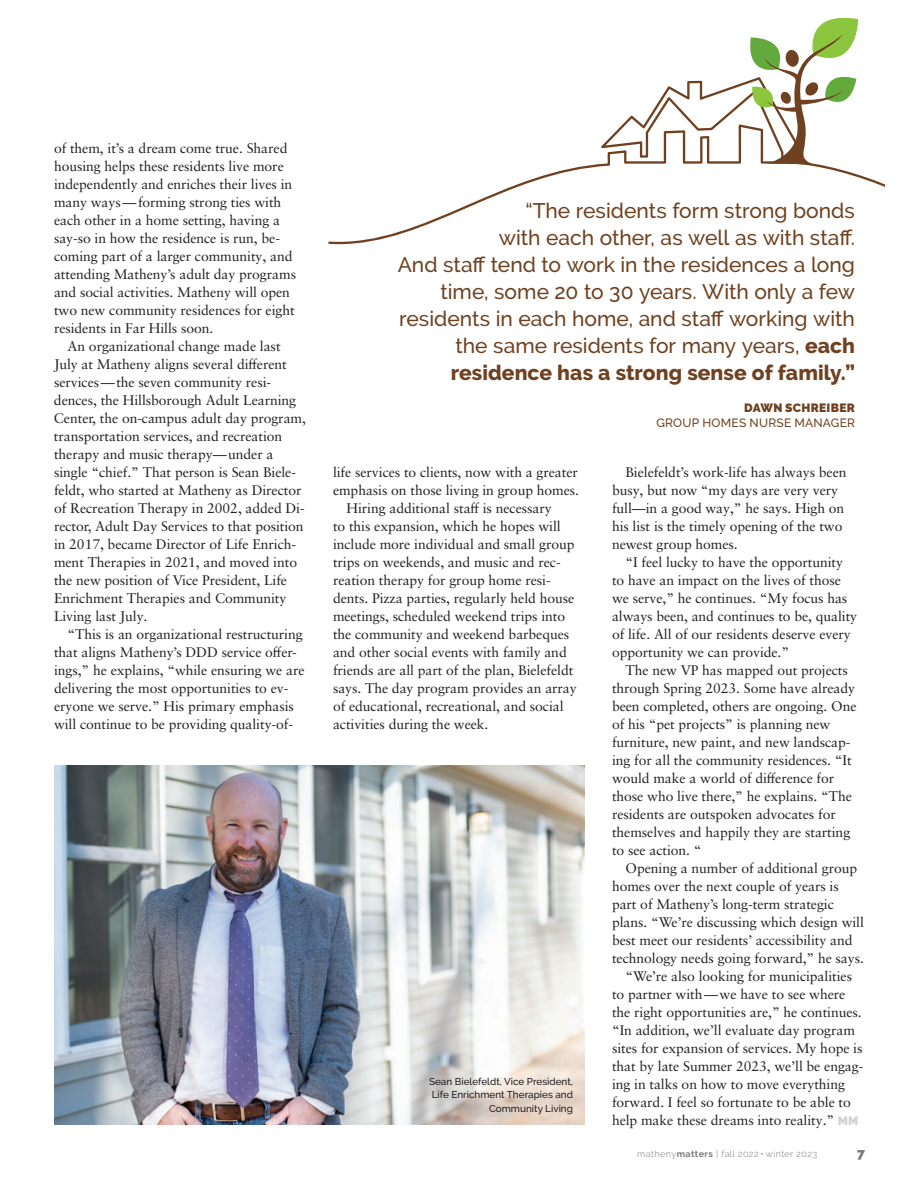
<style>
.page{position:relative;width:918px;height:1188px;background:#fff}
.page>*{position:absolute;margin:0;border:0;box-sizing:border-box;transform-origin:0 0}
.pull_quote{font:500 21px/27px "Raleway";color:#6f4120;text-align:right}
.body_text-serif{font:13.95px/18px "Sabon LT Pro";letter-spacing:-.005em;color:#231f20}
.t1{font:900 13.5px "Raleway";color:#76787b}
.pull_quote-attributi{font:500 12px "Raleway";letter-spacing:.02em;color:#6f4120}
.pull_quote-attributi-2{font:900 12px "Raleway";letter-spacing:.02em;color:#6f4120}
.t2{font:500 9.9px/13.5px "Raleway";color:#231f20;text-align:right}
.t3{font:300 9px "Raleway";letter-spacing:.05em;color:#76787b}
.s1{font-weight:800}
.s2{font-family:"Raleway";font-weight:900;font-size:12px;color:#d1d2d4}
.s3{font-weight:700}
</style>
<div class="page">
<img style="left:54px;top:765px;width:531px;height:360px">
<svg style="left:328px;top:80px;width:556px;height:164px"></svg>
<svg style="left:748px;top:18px;width:110px;height:146px"></svg>
<p class="body_text-serif" style="left:54px;top:139px;width:244px">of them, it’s a dream come true. Shared housing helps these residents live more independently and enriches their lives in many ways—forming strong ties with each other in a home setting, having a say-so in how the residence is run, be&shy;coming part of a larger community, and attending Matheny’s adult day programs and social activities. Matheny will open two new community residences for eight residents in Far Hills soon.</p>
<p class="body_text-serif" style="left:54px;top:337px;width:253px;text-indent:14px">An organizational change made last July at Matheny aligns several different services—the seven community resi&shy;dences, the Hillsborough Adult Learning Center, the on-campus adult day program, transportation services, and recreation therapy and music therapy—under a single “chief.” That person is Sean Biele&shy;feldt, who started at Matheny as Director of Recreation Therapy in 2002, added Di&shy;rector, Adult Day Services to that position in 2017, became Director of Life Enrich&shy;ment Therapies in 2021, and moved into the new position of Vice President, Life Enrichment Therapies and Community Living last July.</p>
<p class="body_text-serif" style="left:54px;top:625px;width:252px;text-indent:14px">“This is an organizational restructuring that aligns Matheny’s DDD service offer&shy;ings,” he explains, “while ensuring we are delivering the most opportunities to ev&shy;eryone we serve.” His primary emphasis will continue to be providing quality-of-</p>
<p class="pull_quote" style="left:398px;top:197px;width:459px">“The residents form strong bonds<br>with each other, as well as with staff.<br>And staff tend to work in the residences a long time, some 20 to 30 years. With only a few residents in each home, and staff working with the same residents for many years, <span class="s1">each residence has a strong sense of family.”</span></p>
<p class="pull_quote-attributi-2" style="left:744px;top:401px;width:112px">DAWN SCHREIBER</p>
<p class="pull_quote-attributi" style="left:656px;top:416px;width:200px">GROUP HOMES NURSE MANAGER</p>
<p class="body_text-serif" style="left:333px;top:463px;width:248px">life services to clients, now with a greater emphasis on those living in group homes.</p>
<p class="body_text-serif" style="left:333px;top:499px;width:245px;text-indent:14px">Hiring additional staff is necessary<br>to this expansion, which he hopes will include more individual and small group trips on weekends, and music and rec&shy;reation therapy for group home resi&shy;dents. Pizza parties, regularly held house meetings, scheduled weekend trips into the community and weekend barbeques and other social events with family and friends are all part of the plan, Bielefeldt says. The day program provides an array of educational, recreational, and social activities during the week.</p>
<p class="t2" style="left:429px;top:1075px;width:145px">Sean Bielefeldt, Vice President,<br>Life Enrichment Therapies and<br>Community Living</p>
<p class="body_text-serif" style="left:612px;top:463px;width:236px;text-indent:14px">Bielefeldt’s work-life has always been busy, but now “my days are very very full—in a good way,” he says. High on his list is the timely opening of the two newest group homes.</p>
<p class="body_text-serif" style="left:612px;top:553px;width:247px;text-indent:14px">“I feel lucky to have the opportunity to have an impact on the lives of those we serve,” he continues. “My focus has always been, and continues to be, quality of life. All of our residents deserve every opportunity we can provide.”</p>
<p class="body_text-serif" style="left:612px;top:661px;width:246px;text-indent:14px">The new VP has mapped out projects through Spring 2023. Some have already been completed, others are ongoing. One of his “pet projects” is planning new furniture, new paint, and new landscap&shy;ing for all the community residences. “It would make a world of difference for those who live there,” he explains. “The residents are outspoken advocates for themselves and happily they are starting to see action. “</p>
<p class="body_text-serif" style="left:612px;top:859px;width:253px;text-indent:14px">Opening a number of additional group homes over the next couple of years is part of Matheny’s long-term strategic plans. “We’re discussing which design will best meet our residents’ accessibility and technology needs going forward,” he says.</p>
<p class="body_text-serif" style="left:612px;top:967px;width:253px;text-indent:14px">“We’re also looking for municipalities to partner with—we have to see where the right opportunities are,” he continues. “In addition, we’ll evaluate day program sites for expansion of services. My hope is that by late Summer 2023, we’ll be engag&shy;ing in talks on how to move everything forward. I feel so fortunate to be able to help make these dreams into reality.” <span class="s2">MM</span></p>
<p class="t3" style="left:637px;top:1148px;width:181px">matheny<span class="s3">matters</span> | fall 2022 • winter 2023</p>
<p class="t1" style="left:857px;top:1146px;width:10px">7</p>
</div>
